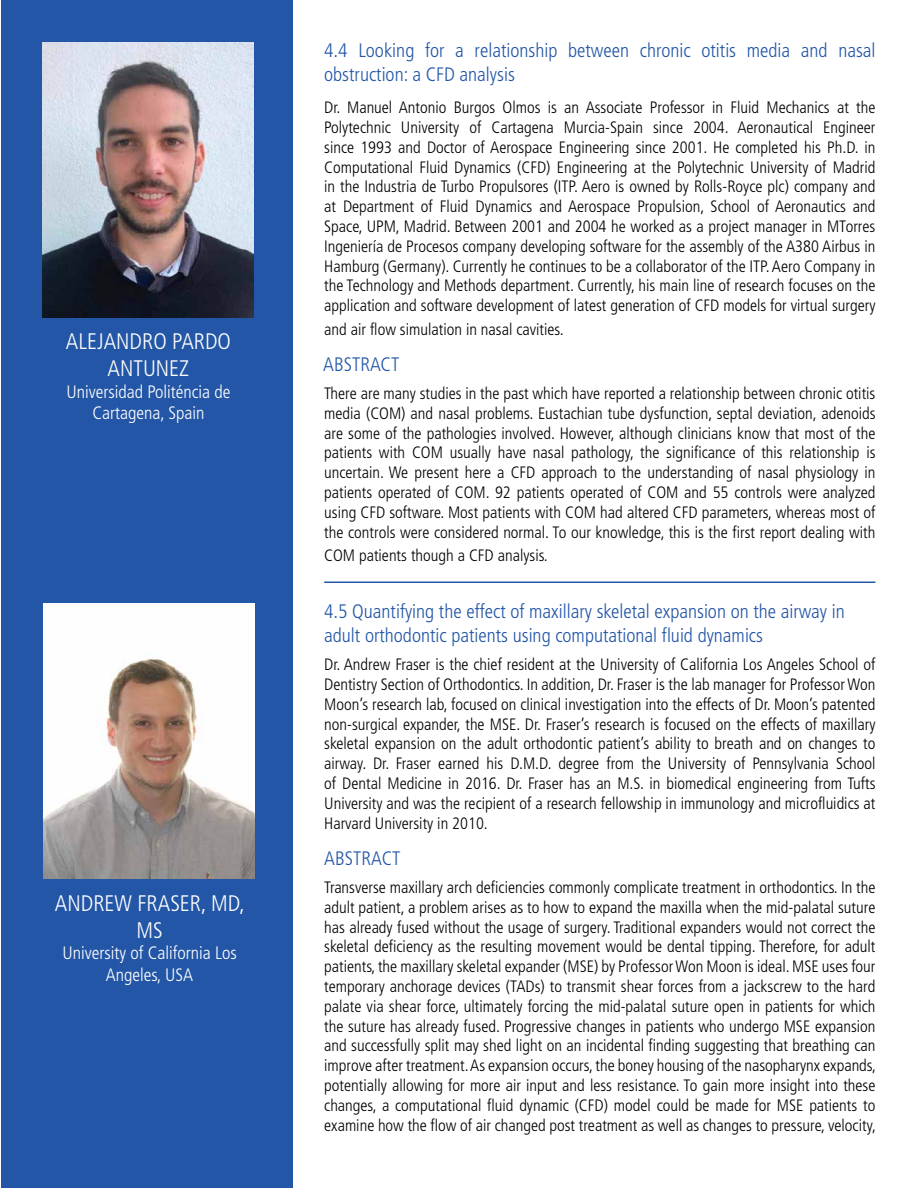
<style>
.page{position:relative;width:918px;height:1188px;background:#fff}
.page>*{position:absolute;margin:0;border:0;box-sizing:border-box;transform-origin:0 0}
.t1{font:300 condensed 22.5px/27px "Frutiger";color:#fff;text-align:center}
.t2{font:300 condensed 19.5px/23.4px "Frutiger";color:#2356a7}
.t3{font:300 condensed 18px/21.6px "Frutiger";color:#fff;text-align:center}
.t4{font:300 condensed 16.5px/19.8px "Frutiger";color:#000;text-align:justify}
</style>
<div class="page">
<div style="left:1px;top:0;width:292px;height:1188px;background:#2356a7"></div>
<hr style="left:324px;top:582px;width:551px;height:1px;background:#2356a7">
<img style="left:43px;top:43px;width:211px;height:274px">
<img style="left:44px;top:604px;width:211px;height:275px">
<h1 class="t1" style="left:66px;top:328px;width:167px">ALEJANDRO PARDO<br>ANTUNEZ</h1>
<p class="t3" style="left:66px;top:381px;width:166px">Universidad Politéncia de<br>Cartagena, Spain</p>
<h1 class="t1" style="left:55px;top:890px;width:191px">ANDREW FRASER, MD,<br>MS</h1>
<p class="t3" style="left:62px;top:942px;width:176px">University of California Los<br>Angeles, USA</p>
<p class="t2" style="left:324px;top:39px;width:553px">4.4 Looking for a relationship between chronic otitis media and nasal obstruction: a CFD analysis</p>
<p class="t4" style="left:324px;top:98px;width:553px">Dr. Manuel Antonio Burgos Olmos is an Associate Professor in Fluid Mechanics at the Polytechnic University of Cartagena Murcia-Spain since 2004. Aeronautical Engineer since 1993 and Doctor of Aerospace Engineering since 2001. He completed his Ph.D. in Computational Fluid Dynamics (CFD) Engineering at the Polytechnic University of Madrid in the Industria de Turbo Propulsores (ITP. Aero is owned by Rolls-Royce plc) company and at Department of Fluid Dynamics and Aerospace Propulsion, School of Aeronautics and Space, UPM, Madrid. Between 2001 and 2004 he worked as a project manager in MTorres Ingeniería de Procesos company developing software for the assembly of the A380 Airbus in Hamburg (Germany). Currently he continues to be a collaborator of the ITP. Aero Company in the Technology and Methods department. Currently, his main line of research focuses on the application and software development of latest generation of CFD models for virtual surgery</p>
<p class="t4" style="left:324px;top:319px;width:241px">and air flow simulation in nasal cavities.</p>
<p class="t2" style="left:323px;top:353px;width:78px">ABSTRACT</p>
<p class="t4" style="left:324px;top:384px;width:553px">There are many studies in the past which have reported a relationship between chronic otitis media (COM) and nasal problems. Eustachian tube dysfunction, septal deviation, adenoids are some of the pathologies involved. However, although clinicians know that most of the patients with COM usually have nasal pathology, the significance of this relationship is uncertain. We present here a CFD approach to the understanding of nasal physiology in patients operated of COM. 92 patients operated of COM and 55 controls were analyzed using CFD software. Most patients with COM had altered CFD parameters, whereas most of the controls were considered normal. To our knowledge, this is the first report dealing with</p>
<p class="t4" style="left:324px;top:546px;width:225px">COM patients though a CFD analysis.</p>
<p class="t2" style="left:324px;top:600px;width:522px">4.5 Quantifying the effect of maxillary skeletal expansion on the airway in adult orthodontic patients using computational fluid dynamics</p>
<p class="t4" style="left:324px;top:655px;width:553px">Dr. Andrew Fraser is the chief resident at the University of California Los Angeles School of Dentistry Section of Orthodontics. In addition, Dr. Fraser is the lab manager for Professor Won Moon’s research lab, focused on clinical investigation into the effects of Dr. Moon’s patented non-surgical expander, the MSE. Dr. Fraser’s research is focused on the effects of maxillary skeletal expansion on the adult orthodontic patient’s ability to breath and on changes to airway. Dr. Fraser earned his D.M.D. degree from the University of Pennsylvania School of Dental Medicine in 2016. Dr. Fraser has an M.S. in biomedical engineering from Tufts University and was the recipient of a research fellowship in immunology and microfluidics at Harvard University in 2010.</p>
<p class="t2" style="left:324px;top:847px;width:78px">ABSTRACT</p>
<p class="t4" style="left:324px;top:878px;width:553px">Transverse maxillary arch deficiencies commonly complicate treatment in orthodontics. In the adult patient, a problem arises as to how to expand the maxilla when the mid-palatal suture has already fused without the usage of surgery. Traditional expanders would not correct the skeletal deficiency as the resulting movement would be dental tipping. Therefore, for adult patients, the maxillary skeletal expander (MSE) by Professor Won Moon is ideal. MSE uses four temporary anchorage devices (TADs) to transmit shear forces from a jackscrew to the hard palate via shear force, ultimately forcing the mid-palatal suture open in patients for which the suture has already fused. Progressive changes in patients who undergo MSE expansion and successfully split may shed light on an incidental finding suggesting that breathing can improve after treatment. As expansion occurs, the boney housing of the nasopharynx expands, potentially allowing for more air input and less resistance. To gain more insight into these changes, a computational fluid dynamic (CFD) model could be made for MSE patients to examine how the flow of air changed post treatment as well as changes to pressure, velocity,</p>
</div>
